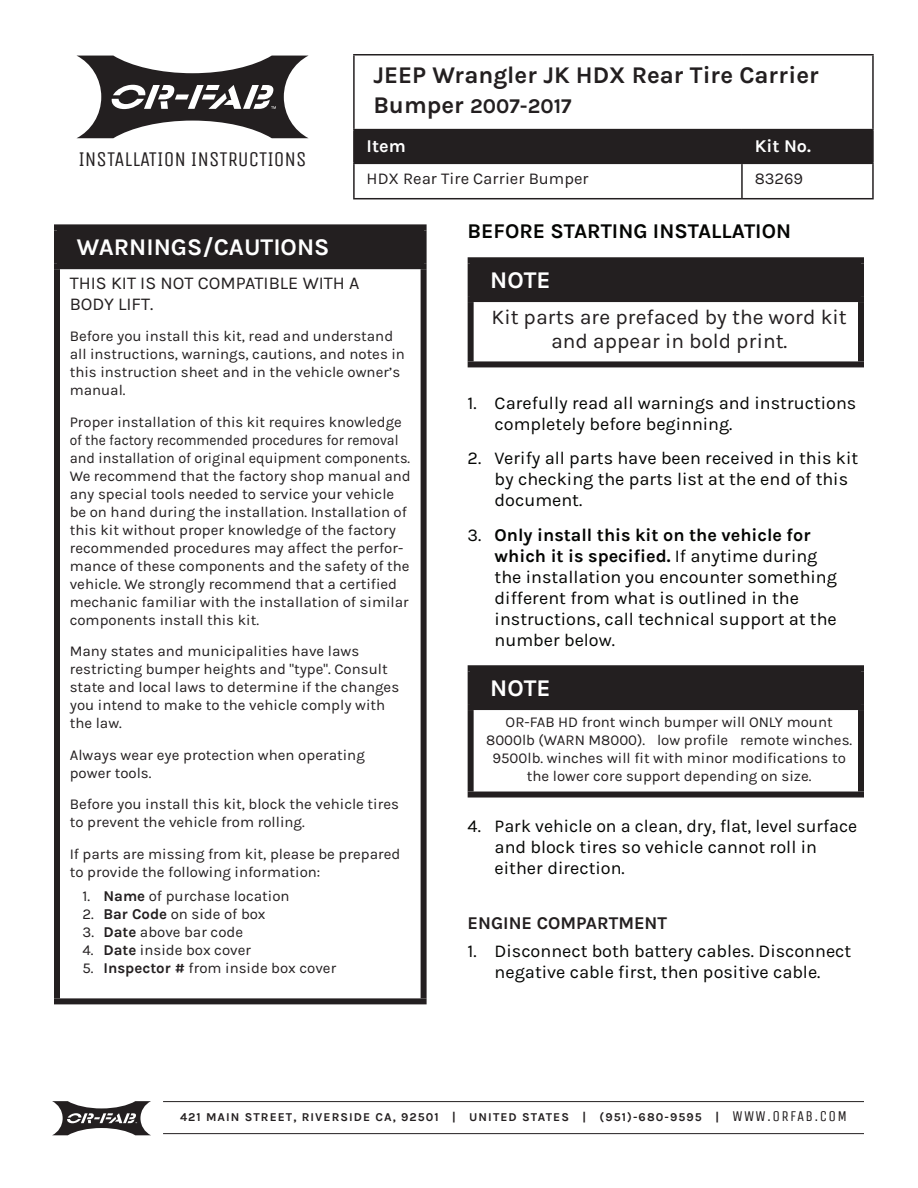
<style>
.page{position:relative;width:918px;height:1188px;background:#fff}
.page>*{position:absolute;margin:0;border:0;box-sizing:border-box;transform-origin:0 0}
.t1{font:700 24px "Karla";color:#231f20}
.t2{font:700 24px "Karla";color:#fff}
.t3{font:21px/24px "Karla";color:#231f20;text-align:center}
.t4{font:700 21px "Karla";color:#040503}
.t5{font:21px "Unica One";color:#231f20}
.t6{font:700 21px "Karla";color:#231f20}
.t7{font:18px/21px "Karla";color:#040503}
.t8{font:18px/21px "Karla";color:#231f20}
.t9{font:700 18px "Karla";color:#231f20}
.t10{font:700 18px "Karla";color:#fff}
.t11{font:16.5px "Karla";color:#231f20}
.t12{font:15px/18px "Karla";color:#231f20}
.t13{font:700 12px "Karla";letter-spacing:.09em;color:#231f20}
.s1{font-size:24px}
.s2{font-weight:700}
.s3{font-family:"Unica One";font-weight:400;font-size:15px}
</style>
<div class="page">
<svg style="left:77px;top:56px;width:231px;height:82px"></svg>
<div style="left:355px;top:130px;width:517px;height:33px;background:#231f20"></div>
<hr style="left:353px;top:130px;width:2px;height:33px;background:#231f20">
<hr style="left:741px;top:130px;width:2px;height:33px;background:#231f20">
<hr style="left:872px;top:130px;width:2px;height:33px;background:#231f20">
<hr style="left:353px;top:163px;width:389px;height:1px;background:#231f20">
<hr style="left:353px;top:164px;width:2px;height:34px;background:#231f20">
<hr style="left:742px;top:163px;width:132px;height:1px;background:#231f20">
<hr style="left:741px;top:164px;width:2px;height:34px;background:#231f20">
<hr style="left:872px;top:164px;width:2px;height:34px;background:#231f20">
<hr style="left:353px;top:198px;width:389px;height:1px;background:#231f20">
<hr style="left:742px;top:198px;width:132px;height:1px;background:#231f20">
<hr style="left:353px;top:54px;width:389px;height:2px;background:#231f20">
<hr style="left:353px;top:56px;width:2px;height:73px;background:#231f20">
<hr style="left:742px;top:54px;width:132px;height:2px;background:#231f20">
<hr style="left:872px;top:56px;width:2px;height:73px;background:#231f20">
<hr style="left:353px;top:129px;width:389px;height:1px;background:#231f20">
<hr style="left:742px;top:129px;width:132px;height:1px;background:#231f20">
<div style="left:57px;top:227px;width:367px;height:39px;background:#231f20"></div>
<div style="left:54px;top:269px;width:6px;height:729px;background:#231f20"></div>
<div style="left:421px;top:269px;width:6px;height:729px;background:#231f20"></div>
<div style="left:54px;top:998px;width:373px;height:6px;background:#231f20"></div>
<div style="left:54px;top:224px;width:373px;height:6px;background:#231f20"></div>
<div style="left:54px;top:230px;width:6px;height:33px;background:#231f20"></div>
<div style="left:421px;top:230px;width:6px;height:33px;background:#231f20"></div>
<div style="left:54px;top:263px;width:373px;height:6px;background:#231f20"></div>
<div style="left:471px;top:260px;width:390px;height:39px;background:#231f20"></div>
<div style="left:468px;top:302px;width:6px;height:59px;background:#231f20"></div>
<div style="left:858px;top:302px;width:6px;height:59px;background:#231f20"></div>
<div style="left:468px;top:361px;width:396px;height:6px;background:#231f20"></div>
<div style="left:468px;top:257px;width:396px;height:6px;background:#231f20"></div>
<div style="left:468px;top:263px;width:6px;height:33px;background:#231f20"></div>
<div style="left:858px;top:263px;width:6px;height:33px;background:#231f20"></div>
<div style="left:468px;top:296px;width:396px;height:6px;background:#231f20"></div>
<svg style="left:52px;top:1101px;width:99px;height:34px"></svg>
<hr style="left:163px;top:1101px;width:701px;height:1px;background:#231f20">
<hr style="left:163px;top:1133px;width:701px;height:1px;background:#231f20">
<div style="left:471px;top:668px;width:390px;height:39px;background:#231f20"></div>
<div style="left:468px;top:710px;width:6px;height:82px;background:#231f20"></div>
<div style="left:858px;top:710px;width:6px;height:82px;background:#231f20"></div>
<div style="left:468px;top:792px;width:396px;height:6px;background:#231f20"></div>
<div style="left:468px;top:665px;width:396px;height:6px;background:#231f20"></div>
<div style="left:468px;top:671px;width:6px;height:33px;background:#231f20"></div>
<div style="left:858px;top:671px;width:6px;height:33px;background:#231f20"></div>
<div style="left:468px;top:704px;width:396px;height:6px;background:#231f20"></div>
<p class="t5" style="left:78px;top:147px;width:230px">INSTALLATION INSTRUCTIONS</p>
<p class="t1" style="left:373px;top:61px;width:447px">JEEP Wrangler JK HDX Rear Tire Carrier</p>
<p class="t6" style="left:373px;top:94px;width:200px"><span class="s1">Bumper</span> 2007-2017</p>
<p class="t10" style="left:367px;top:136px;width:41px">Item</p>
<p class="t10" style="left:755px;top:136px;width:58px">Kit No.</p>
<p class="t11" style="left:367px;top:170px;width:224px">HDX Rear Tire Carrier Bumper</p>
<p class="t11" style="left:755px;top:170px;width:50px">83269</p>
<p class="t2" style="left:76px;top:233px;width:255px">WARNINGS/CAUTIONS</p>
<p class="t8" style="left:70px;top:272px;width:291px">THIS KIT IS NOT COMPATIBLE WITH A<br>BODY LIFT.</p>
<p class="t12" style="left:70px;top:327px;width:337px">Before you install this kit, read and understand all instructions, warnings, cautions, and notes in this instruction sheet and in the vehicle owner’s manual.</p>
<p class="t12" style="left:70px;top:413px;width:343px">Proper installation of this kit requires knowledge of the factory recommended procedures for removal and installation of original equipment components.<br>We recommend that the factory shop manual and any special tools needed to service your vehicle be on hand during the installation. Installation of this kit without proper knowledge of the factory recommended procedures may affect the perfor&shy;mance of these components and the safety of the vehicle. We strongly recommend that a certified mechanic familiar with the installation of similar components install this kit.</p>
<p class="t12" style="left:70px;top:642px;width:331px">Many states and municipalities have laws restricting bumper heights and "type". Consult state and local laws to determine if the changes you intend to make to the vehicle comply with the law.</p>
<p class="t12" style="left:70px;top:746px;width:297px">Always wear eye protection when operating power tools.</p>
<p class="t12" style="left:70px;top:795px;width:331px">Before you install this kit, block the vehicle tires to prevent the vehicle from rolling.</p>
<p class="t12" style="left:70px;top:845px;width:332px">If parts are missing from kit, please be prepared to provide the following information:</p>
<p class="t12" style="left:82px;top:888px;width:209px">1. <span class="s2">Name</span> of purchase location</p>
<p class="t12" style="left:82px;top:906px;width:185px">2. <span class="s2">Bar Code</span> on side of box</p>
<p class="t12" style="left:82px;top:924px;width:162px">3. <span class="s2">Date</span> above bar code</p>
<p class="t12" style="left:82px;top:942px;width:170px">4. <span class="s2">Date</span> inside box cover</p>
<p class="t12" style="left:82px;top:960px;width:255px">5. <span class="s2">Inspector #</span> from inside box cover</p>
<p class="t4" style="left:468px;top:218px;width:325px">BEFORE STARTING INSTALLATION</p>
<p class="t2" style="left:490px;top:266px;width:62px">NOTE</p>
<p class="t3" style="left:492px;top:306px;width:357px">Kit parts are prefaced by the word kit and appear in bold print.</p>
<p class="t7" style="left:495px;top:392px;width:363px;text-indent:-27px">1. Carefully read all warnings and instructions completely before beginning.</p>
<p class="t7" style="left:495px;top:448px;width:365px;text-indent:-27px">2. Verify all parts have been received in this kit by checking the parts list at the end of this document.</p>
<p class="t7" style="left:495px;top:524px;width:344px;text-indent:-27px">3. <span class="s2">Only install this kit on the vehicle for which it is specified.</span> If anytime during the installation you encounter something different from what is outlined in the instructions, call technical support at the number below.</p>
<p class="t2" style="left:490px;top:674px;width:62px">NOTE</p>
<p class="t12" style="left:486px;top:713px;width:368px;text-align:center">OR-FAB HD front winch bumper will ONLY mount 8000lb (WARN M8000). “low profile remote winches.<br>9500lb. winches will fit with minor modifications to the lower core support depending on size.</p>
<p class="t7" style="left:495px;top:815px;width:364px;text-indent:-27px">4. Park vehicle on a clean, dry, flat, level surface and block tires so vehicle cannot roll in either direction.</p>
<p class="t9" style="left:468px;top:913px;width:201px">ENGINE COMPARTMENT</p>
<p class="t7" style="left:468px;top:941px;width:385px;text-align:center">1. Disconnect both battery cables. Disconnect negative cable first, then positive cable.</p>
<p class="t13" style="left:180px;top:1110px;width:669px">421 MAIN STREET, RIVERSIDE CA, 92501 | UNITED STATES | (951)-680-9595 | <span class="s3">WWW.ORFAB.COM</span></p>
</div>
